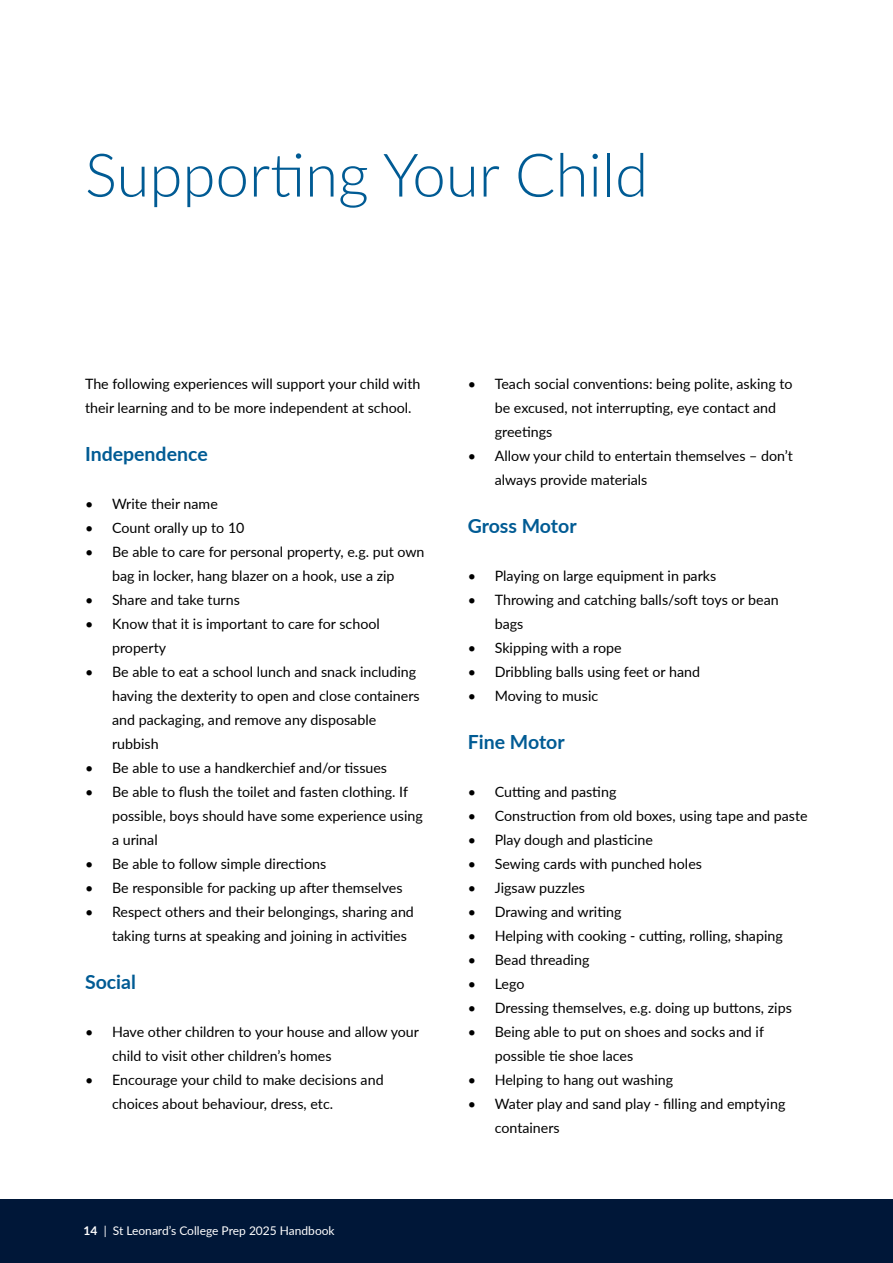
<style>
.page{position:relative;width:893px;height:1263px;background:#fff}
.page>*{position:absolute;margin:0;border:0;box-sizing:border-box;transform-origin:0 0}
.t1{font:300 60px "Lato";color:#005b94}
.t2{font:700 19.5px "Lato";color:#005b94}
.t3{font:14.25px/24px "Lato";color:#000}
.t4{font:12px "Lato";color:#fff}
.s1{font-weight:700}
</style>
<div class="page">
<div style="left:0;top:1200px;width:893px;height:63px;background:#001738"></div>
<h1 class="t1" style="left:85px;top:133px;width:565px">Supporting Your Child</h1>
<p class="t3" style="left:85px;top:371px;width:337px">The following experiences will support your child with their learning and to be more independent at school.</p>
<h2 class="t2" style="left:85px;top:439px;width:124px">Independence</h2>
<p class="t3" style="left:85px;top:491px;width:134px">• Write their name</p>
<p class="t3" style="left:85px;top:515px;width:161px">• Count orally up to 10</p>
<p class="t3" style="left:85px;top:539px;width:341px;text-align:center">• Be able to care for personal property, e.g. put own bag in locker, hang blazer on a hook, use a zip</p>
<p class="t3" style="left:85px;top:587px;width:156px">• Share and take turns</p>
<p class="t3" style="left:112px;top:611px;width:269px;text-indent:-27px">• Know that it is important to care for school property</p>
<p class="t3" style="left:112px;top:659px;width:309px;text-indent:-27px">• Be able to eat a school lunch and snack including having the dexterity to open and close containers and packaging, and remove any disposable rubbish</p>
<p class="t3" style="left:85px;top:755px;width:304px">• Be able to use a handkerchief and/or tissues</p>
<p class="t3" style="left:112px;top:779px;width:312px;text-indent:-27px">• Be able to flush the toilet and fasten clothing. If possible, boys should have some experience using a urinal</p>
<p class="t3" style="left:85px;top:851px;width:243px">• Be able to follow simple directions</p>
<p class="t3" style="left:85px;top:875px;width:319px">• Be responsible for packing up after themselves</p>
<p class="t3" style="left:112px;top:899px;width:303px;text-indent:-27px">• Respect others and their belongings, sharing and taking turns at speaking and joining in activities</p>
<h2 class="t2" style="left:85px;top:967px;width:52px">Social</h2>
<p class="t3" style="left:112px;top:1019px;width:308px;text-indent:-27px">• Have other children to your house and allow your child to visit other children’s homes</p>
<p class="t3" style="left:112px;top:1067px;width:273px;text-indent:-27px">• Encourage your child to make decisions and choices about behaviour, dress, etc.</p>
<p class="t4" style="left:84px;top:1222px;width:253px"><span class="s1">14</span> | St Leonard’s College Prep 2025 Handbook</p>
<p class="t3" style="left:495px;top:371px;width:299px;text-indent:-27px">• Teach social conventions: being polite, asking to be excused, not interrupting, eye contact and greetings</p>
<p class="t3" style="left:495px;top:443px;width:300px;text-indent:-27px">• Allow your child to entertain themselves – don’t always provide materials</p>
<h2 class="t2" style="left:468px;top:511px;width:110px">Gross Motor</h2>
<p class="t3" style="left:468px;top:563px;width:250px">• Playing on large equipment in parks</p>
<p class="t3" style="left:495px;top:587px;width:285px;text-indent:-27px">• Throwing and catching balls/soft toys or bean bags</p>
<p class="t3" style="left:468px;top:635px;width:155px">• Skipping with a rope</p>
<p class="t3" style="left:468px;top:659px;width:234px">• Dribbling balls using feet or hand</p>
<p class="t3" style="left:468px;top:683px;width:132px">• Moving to music</p>
<h2 class="t2" style="left:468px;top:727px;width:98px">Fine Motor</h2>
<p class="t3" style="left:468px;top:779px;width:150px">• Cutting and pasting</p>
<p class="t3" style="left:468px;top:803px;width:341px">• Construction from old boxes, using tape and paste</p>
<p class="t3" style="left:468px;top:827px;width:187px">• Play dough and plasticine</p>
<p class="t3" style="left:468px;top:851px;width:236px">• Sewing cards with punched holes</p>
<p class="t3" style="left:468px;top:875px;width:119px">• Jigsaw puzzles</p>
<p class="t3" style="left:468px;top:899px;width:155px">• Drawing and writing</p>
<p class="t3" style="left:468px;top:923px;width:317px">• Helping with cooking - cutting, rolling, shaping</p>
<p class="t3" style="left:468px;top:947px;width:123px">• Bead threading</p>
<p class="t3" style="left:468px;top:971px;width:58px">• Lego</p>
<p class="t3" style="left:468px;top:995px;width:326px">• Dressing themselves, e.g. doing up buttons, zips</p>
<p class="t3" style="left:495px;top:1019px;width:271px;text-indent:-27px">• Being able to put on shoes and socks and if possible tie shoe laces</p>
<p class="t3" style="left:468px;top:1067px;width:207px">• Helping to hang out washing</p>
<p class="t3" style="left:495px;top:1091px;width:292px;text-indent:-27px">• Water play and sand play - filling and emptying containers</p>
</div>
